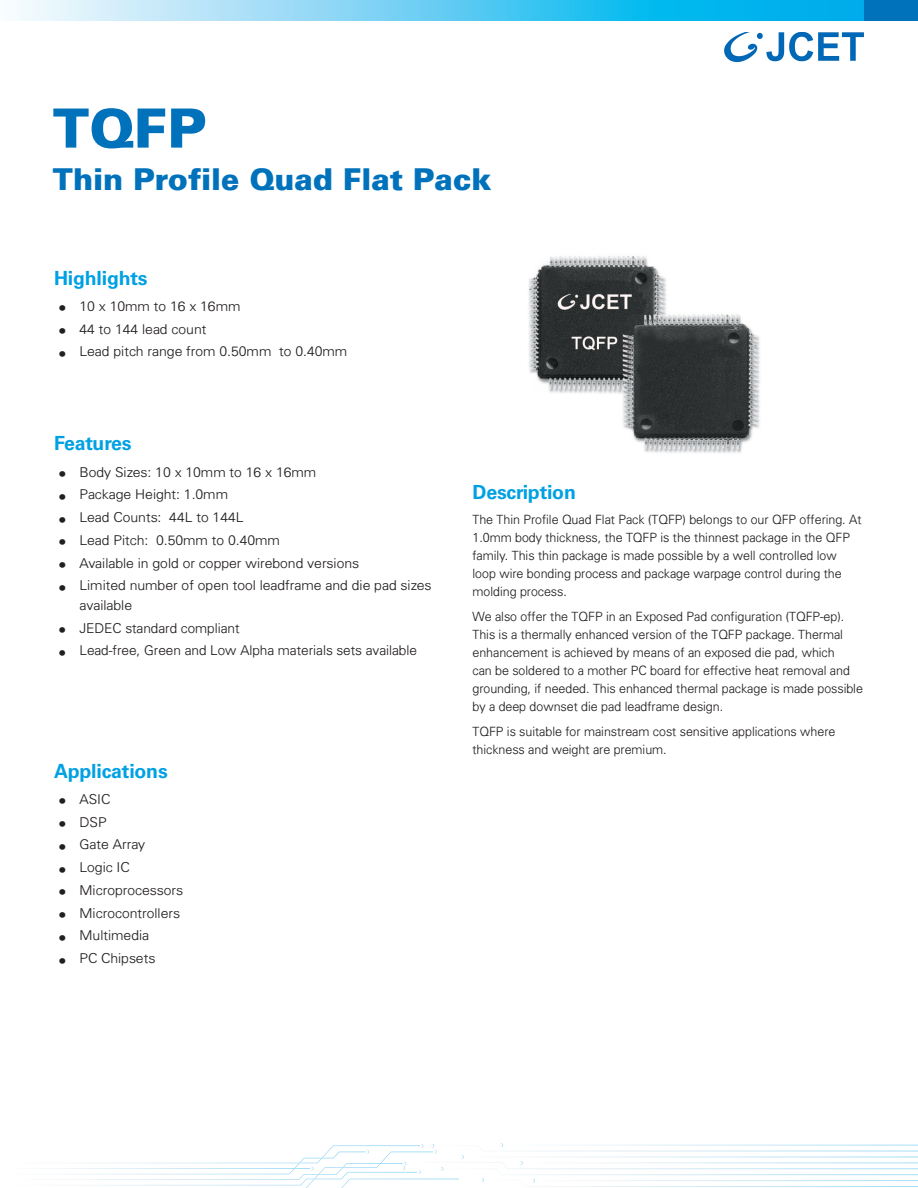
<style>
.page{position:relative;width:918px;height:1188px;background:#fff}
.page>*{position:absolute;margin:0;border:0;box-sizing:border-box;transform-origin:0 0}
.t1{font:900 54px "Univers";color:#0072bc}
.Subtitle{font:900 30px "Univers";color:#0072bc}
.Subhead{font:700 19.5px "Univers LT Std";letter-spacing:-.01em;color:#00a1e3}
.t2{font:300 13.5px/19.5px "Univers";color:#231f20;scale:1.04 1}
.t3{font:300 13.5px "Univers";color:#231f20}
.Body_8_5{font:300 12.75px/18px "Univers";color:#231f20}
.s1{font-family:"Myriad Pro";font-weight:400;font-size:27px}
</style>
<div class="page">
<img style="left:724px;top:32px;width:140px;height:30px">
<svg style="left:49px;top:1143px;width:869px;height:45px"></svg>
<div style="left:864px;top:0;width:54px;height:20px;background:#0072bc"></div>
<svg style="left:18px;top:0;width:846px;height:20px;background:#64cef3"></svg>
<img style="left:528px;top:255px;width:232px;height:198px">
<p class="t1" style="left:53px;top:93px;width:155px">TQFP</p>
<p class="Subtitle" style="left:53px;top:160px;width:440px">Thin Profile Quad Flat Pack</p>
<p class="Subhead" style="left:54px;top:266px;width:95px">Highlights</p>
<p class="t2" style="left:58px;top:296px;width:176px"><span class="s1">•</span> 10 x 10mm to 16 x 16mm</p>
<p class="t2" style="left:58px;top:319px;width:144px"><span class="s1">•</span> 44 to 144 lead count</p>
<p class="t2" style="left:58px;top:341px;width:279px"><span class="s1">•</span> Lead pitch range from 0.50mm to 0.40mm</p>
<p class="Subhead" style="left:54px;top:432px;width:79px">Features</p>
<p class="t2" style="left:58px;top:462px;width:249px"><span class="s1">•</span> Body Sizes: 10 x 10mm to 16 x 16mm</p>
<p class="t2" style="left:58px;top:485px;width:165px"><span class="s1">•</span> Package Height: 1.0mm</p>
<p class="t2" style="left:58px;top:507px;width:179px"><span class="s1">•</span> Lead Counts: 44L to 144L</p>
<p class="t2" style="left:58px;top:530px;width:214px"><span class="s1">•</span> Lead Pitch: 0.50mm to 0.40mm</p>
<p class="t2" style="left:58px;top:553px;width:291px"><span class="s1">•</span> Available in gold or copper wirebond versions</p>
<p class="t2" style="left:80px;top:575px;width:340px;text-indent:-21px"><span class="s1">•</span> Limited number of open tool leadframe and die pad sizes available</p>
<p class="t3" style="left:58px;top:620px;width:183px"><span class="s1">•</span> JEDEC standard compliant</p>
<p class="t3" style="left:58px;top:642px;width:360px"><span class="s1">•</span> Lead-free, Green and Low Alpha materials sets available</p>
<p class="Subhead" style="left:54px;top:759px;width:115px">Applications</p>
<p class="t2" style="left:58px;top:789px;width:51px"><span class="s1">•</span> ASIC</p>
<p class="t2" style="left:58px;top:812px;width:48px"><span class="s1">•</span> DSP</p>
<p class="t2" style="left:58px;top:835px;width:85px"><span class="s1">•</span> Gate Array</p>
<p class="t2" style="left:58px;top:857px;width:70px"><span class="s1">•</span> Logic IC</p>
<p class="t2" style="left:58px;top:880px;width:121px"><span class="s1">•</span> Microprocessors</p>
<p class="t2" style="left:58px;top:903px;width:118px"><span class="s1">•</span> Microcontrollers</p>
<p class="t2" style="left:58px;top:925px;width:89px"><span class="s1">•</span> Multimedia</p>
<p class="t2" style="left:58px;top:948px;width:95px"><span class="s1">•</span> PC Chipsets</p>
<p class="Subhead" style="left:472px;top:481px;width:105px">Description</p>
<p class="Body_8_5" style="left:472px;top:510px;width:391px">The Thin Profile Quad Flat Pack (TQFP) belongs to our QFP offering. At 1.0mm body thickness, the TQFP is the thinnest package in the QFP family. This thin package is made possible by a well controlled low loop wire bonding process and package warpage control during the molding process.</p>
<p class="Body_8_5" style="left:472px;top:607px;width:392px">We also offer the TQFP in an Exposed Pad configuration (TQFP-ep).<br>This is a thermally enhanced version of the TQFP package. Thermal enhancement is achieved by means of an exposed die pad, which<br>can be soldered to a mother PC board for effective heat removal and grounding, if needed. This enhanced thermal package is made possible by a deep downset die pad leadframe design.</p>
<p class="Body_8_5" style="left:472px;top:722px;width:364px">TQFP is suitable for mainstream cost sensitive applications where thickness and weight are premium.</p>
</div>
